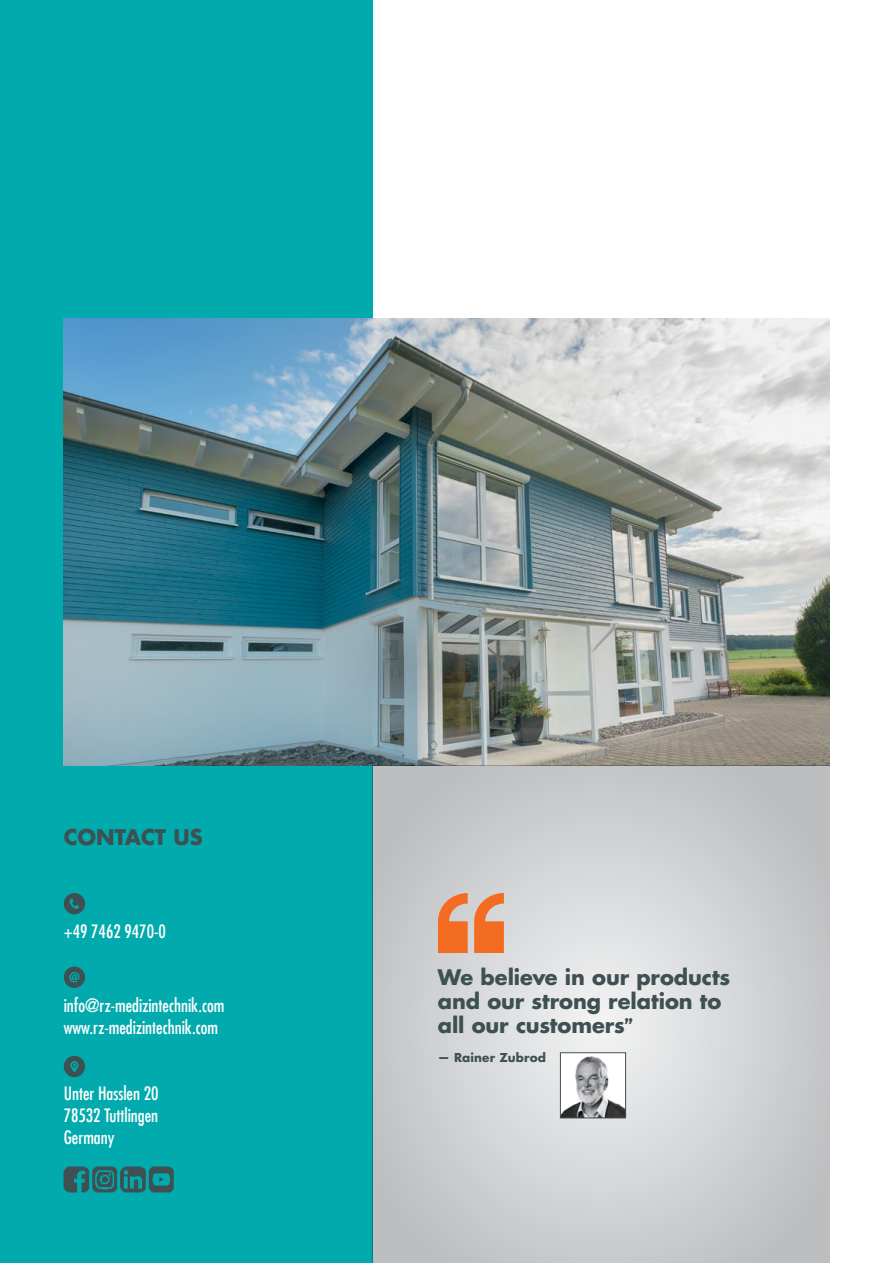
<style>
.page{position:relative;width:893px;height:1263px;background:#fff}
.page>*{position:absolute;margin:0;border:0;box-sizing:border-box;transform-origin:0 0}
.t1{font:700 21px/24px "Futura LT";letter-spacing:-.005em;color:#3e5052}
.t2{font:condensed 18px/21.6px "Futura LT";color:#fff;text-align:justify}
.t3{font:700 12px "Futura LT";letter-spacing:.01em;color:#3e5052}
.s1{font-family:"Fira Sans";font-size:19.5px}
</style>
<div class="page">
<div style="left:0;top:0;width:373px;height:1263px;background:#00aaad"></div>
<img style="left:64px;top:319px;width:765px;height:446px">
<svg style="left:373px;top:765px;width:456px;height:498px;background:#cecfd1"></svg>
<svg style="left:64px;top:893px;width:21px;height:21px"></svg>
<svg style="left:64px;top:966px;width:21px;height:22px"></svg>
<svg style="left:64px;top:1056px;width:21px;height:21px"></svg>
<svg style="left:438px;top:893px;width:66px;height:60px;background:#e78c5a"></svg>
<img style="left:562px;top:1054px;width:62px;height:62px">
<div style="left:560px;top:1052px;width:66px;height:66px;border:1px solid #3e5052"></div>
<img style="left:63px;top:1166px;width:111px;height:27px">
<p class="t1" style="left:64px;top:824px;width:140px">CONTACT US</p>
<p class="t2" style="left:64px;top:920px;width:104px">+49 7462 9470-0</p>
<p class="t2" style="left:64px;top:994px;width:162px">info@rz-medizintechnik.com www.rz-medizintechnik.com</p>
<p class="t2" style="left:64px;top:1083px;width:96px">Unter Hasslen 20<br>78532 Tuttlingen Germany</p>
<p class="t1" style="left:438px;top:965px;width:294px">We believe in our products and our strong relation to all our customers<span class="s1">”</span></p>
<p class="t3" style="left:438px;top:1050px;width:109px">— Rainer Zubrod</p>
</div>
